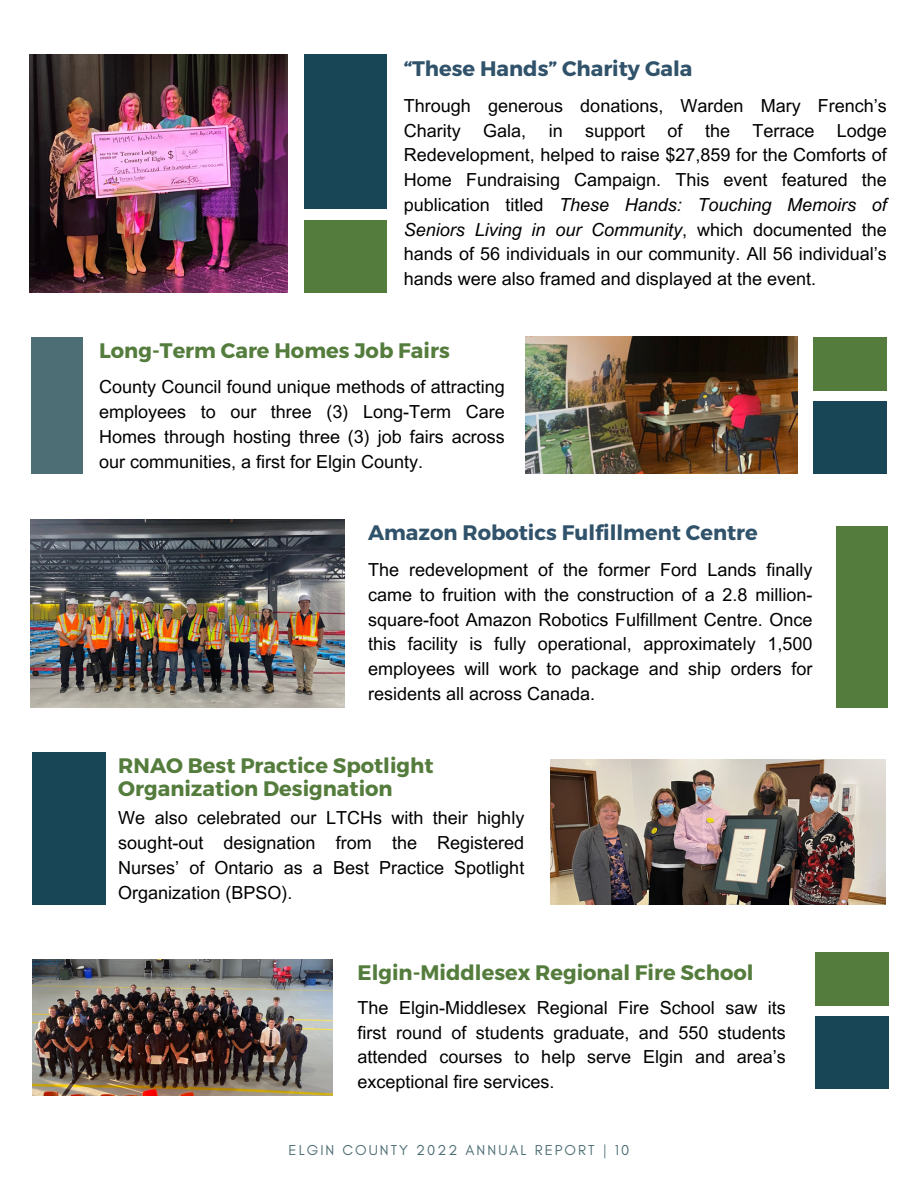
<style>
.page{position:relative;width:918px;height:1188px;background:#fff}
.page>*{position:absolute;margin:0;border:0;box-sizing:border-box;transform-origin:0 0}
.t1{font:700 21px "Montserrat";color:#547c3c}
.t2{font:700 21px "Montserrat";color:#30526a}
.t3{font:18px/24.8px "Arial MT Pro";color:#000;text-align:justify}
.t4{font:14.7px "Glacial Indifference";letter-spacing:.14em;color:#4d6e74}
.s1{font-style:italic}
</style>
<div class="page">
<img style="left:526px;top:337px;width:272px;height:136px">
<div style="left:304px;top:54px;width:83px;height:155px;background:#194657"></div>
<div style="left:304px;top:220px;width:83px;height:72px;background:#547c3c"></div>
<div style="left:32px;top:337px;width:51px;height:136px;background:#4d6e74"></div>
<div style="left:814px;top:337px;width:73px;height:53px;background:#547c3c"></div>
<div style="left:814px;top:401px;width:73px;height:72px;background:#194657"></div>
<div style="left:836px;top:526px;width:52px;height:181px;background:#547c3c"></div>
<div style="left:33px;top:752px;width:73px;height:153px;background:#194657"></div>
<img style="left:33px;top:960px;width:299px;height:136px">
<div style="left:815px;top:952px;width:73px;height:53px;background:#547c3c"></div>
<div style="left:815px;top:1016px;width:73px;height:72px;background:#194657"></div>
<img style="left:30px;top:54px;width:257px;height:239px">
<img style="left:31px;top:520px;width:313px;height:188px">
<img style="left:550px;top:759px;width:336px;height:145px">
<p class="t2" style="left:404px;top:55px;width:290px">“These Hands” Charity Gala</p>
<p class="t3" style="left:404px;top:95px;width:485px">Through generous donations, Warden Mary French’s Charity Gala, in support of the Terrace Lodge Redevelopment, helped to raise $27,859 for the Comforts of Home Fundraising Campaign. This event featured the publication titled <span class="s1">These Hands: Touching Memoirs of Seniors Living in our Community</span>, which documented the hands of 56 individuals in our community. All 56 individual’s hands were also framed and displayed at the event.</p>
<p class="t1" style="left:99px;top:336px;width:352px">Long-Term Care Homes Job Fairs</p>
<p class="t3" style="left:99px;top:377px;width:407px">County Council found unique methods of attracting employees to our three (3) Long-Term Care Homes through hosting three (3) job fairs across our communities, a first for Elgin County.</p>
<p class="t2" style="left:368px;top:519px;width:391px">Amazon Robotics Fulfillment Centre</p>
<p class="t3" style="left:368px;top:560px;width:446px">The redevelopment of the former Ford Lands finally came to fruition with the construction of a 2.8 million&shy;square-foot Amazon Robotics Fulfillment Centre. Once this facility is fully operational, approximately 1,500 employees will work to package and ship orders for residents all across Canada.</p>
<p class="t1" style="left:118px;top:752px;width:317px">RNAO Best Practice Spotlight</p>
<p class="t1" style="left:118px;top:775px;width:276px">Organization Designation</p>
<p class="t3" style="left:118px;top:808px;width:408px">We also celebrated our LTCHs with their highly sought-out designation from the Registered Nurses’ of Ontario as a Best Practice Spotlight Organization (BPSO).</p>
<p class="t1" style="left:358px;top:959px;width:398px">Elgin-Middlesex Regional Fire School</p>
<p class="t3" style="left:358px;top:997px;width:430px">The Elgin-Middlesex Regional Fire School saw its first round of students graduate, and 550 students attended courses to help serve Elgin and area’s exceptional fire services.</p>
<p class="t4" style="left:289px;top:1141px;width:342px">ELGIN COUNTY 2022 ANNUAL REPORT | 10</p>
</div>
